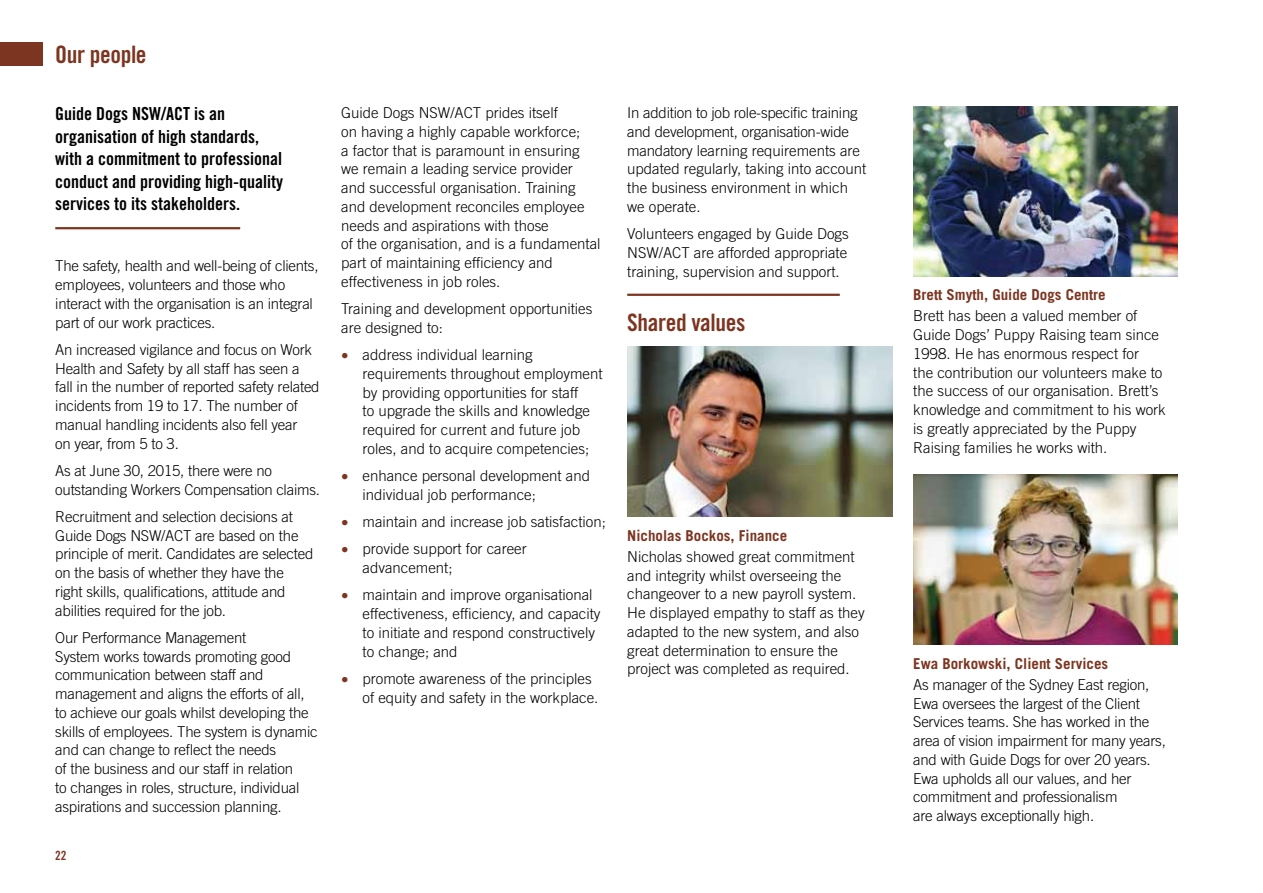
<style>
.page{position:relative;width:1263px;height:893px;background:#fff}
.page>*{position:absolute;margin:0;border:0;box-sizing:border-box;transform-origin:0 0}
.t1{font:24px "Trade Gothic Bold Cond Twenty";letter-spacing:-.015em;color:#7c3520}
.t2{font:18px/22.5px "Trade Gothic Bold Cond Twenty";color:#000}
.t3{font:300 15px/18.8px "Trade Gothic";color:#000}
.t4{font:700 15px "Trade Gothic";color:#7c3520}
.t5{font:12.75px "Trade Gothic Bold Cond Twenty";color:#7c3520}
.s1{color:#7c3520}
</style>
<div class="page">
<svg style="left:924px;top:644px;width:30px;height:1px"></svg>
<svg style="left:924px;top:276px;width:30px;height:1px"></svg>
<hr style="left:55px;top:227px;width:185px;height:2px;background:#7c3520">
<hr style="left:627px;top:294px;width:213px;height:2px;background:#7c3520">
<img style="left:627px;top:347px;width:265px;height:170px">
<img style="left:913px;top:106px;width:265px;height:170px">
<img style="left:913px;top:474px;width:265px;height:170px">
<div style="left:0;top:43px;width:43px;height:23px;background:#7c3520"></div>
<h1 class="t1" style="left:55px;top:40px;width:93px">Our people</h1>
<p class="t2" style="left:55px;top:102px;width:229px">Guide Dogs NSW/ACT is an organisation of high standards, with a commitment to professional conduct and providing high-quality services to its stakeholders.</p>
<p class="t3" style="left:55px;top:256px;width:265px">The safety, health and well-being of clients, employees, volunteers and those who interact with the organisation is an integral part of our work practices.</p>
<p class="t3" style="left:55px;top:340px;width:266px">An increased vigilance and focus on Work Health and Safety by all staff has seen a fall in the number of reported safety related incidents from 19 to 17. The number of manual handling incidents also fell year<br>on year, from 5 to 3.</p>
<p class="t3" style="left:55px;top:461px;width:266px">As at June 30, 2015, there were no outstanding Workers Compensation claims.</p>
<p class="t3" style="left:55px;top:507px;width:260px">Recruitment and selection decisions at Guide Dogs NSW/ACT are based on the principle of merit. Candidates are selected on the basis of whether they have the right skills, qualifications, attitude and abilities required for the job.</p>
<p class="t3" style="left:55px;top:628px;width:264px">Our Performance Management<br>System works towards promoting good communication between staff and management and aligns the efforts of all, to achieve our goals whilst developing the skills of employees. The system is dynamic and can change to reflect the needs<br>of the business and our staff in relation<br>to changes in roles, structure, individual aspirations and succession planning.</p>
<p class="t5" style="left:55px;top:848px;width:13px">22</p>
<p class="t3" style="left:341px;top:103px;width:261px">Guide Dogs NSW/ACT prides itself<br>on having a highly capable workforce;<br>a factor that is paramount in ensuring we remain a leading service provider and successful organisation. Training and development reconciles employee needs and aspirations with those<br>of the organisation, and is a fundamental part of maintaining efficiency and effectiveness in job roles.</p>
<p class="t3" style="left:341px;top:299px;width:253px">Training and development opportunities are designed to:</p>
<p class="t3" style="left:362px;top:345px;width:242px;text-indent:-21px"><span class="s1">•</span> address individual learning requirements throughout employment by providing opportunities for staff<br>to upgrade the skills and knowledge required for current and future job roles, and to acquire competencies;</p>
<p class="t3" style="left:362px;top:466px;width:229px;text-indent:-21px"><span class="s1">•</span> enhance personal development and individual job performance;</p>
<p class="t3" style="left:341px;top:512px;width:266px"><span class="s1">•</span> maintain and increase job satisfaction;</p>
<p class="t3" style="left:362px;top:539px;width:166px;text-indent:-21px"><span class="s1">•</span> provide support for career advancement;</p>
<p class="t3" style="left:362px;top:586px;width:240px;text-indent:-21px"><span class="s1">•</span> maintain and improve organisational effectiveness, efficiency, and capacity to initiate and respond constructively to change; and</p>
<p class="t3" style="left:362px;top:669px;width:237px;text-indent:-21px"><span class="s1">•</span> promote awareness of the principles of equity and safety in the workplace.</p>
<p class="t3" style="left:627px;top:103px;width:240px">In addition to job role-specific training and development, organisation-wide mandatory learning requirements are updated regularly, taking into account the business environment in which we operate.</p>
<p class="t3" style="left:627px;top:224px;width:223px;text-align:justify">Volunteers engaged by Guide Dogs NSW/ACT are afforded appropriate training, supervision and support.</p>
<h1 class="t1" style="left:627px;top:308px;width:120px">Shared values</h1>
<p class="t4" style="left:627px;top:526px;width:162px">Nicholas Bockos, Finance</p>
<p class="t3" style="left:627px;top:547px;width:239px">Nicholas showed great commitment and integrity whilst overseeing the changeover to a new payroll system.<br>He displayed empathy to staff as they adapted to the new system, and also great determination to ensure the project was completed as required.</p>
<p class="t4" style="left:913px;top:286px;width:194px">Brett Smyth, Guide Dogs Centre</p>
<p class="t3" style="left:913px;top:306px;width:254px">Brett has been a valued member of Guide Dogs’ Puppy Raising team since 1998. He has enormous respect for<br>the contribution our volunteers make to the success of our organisation. Brett’s knowledge and commitment to his work is greatly appreciated by the Puppy Raising families he works with.</p>
<p class="t4" style="left:913px;top:654px;width:197px">Ewa Borkowski, Client Services</p>
<p class="t3" style="left:913px;top:675px;width:254px">As manager of the Sydney East region, Ewa oversees the largest of the Client Services teams. She has worked in the area of vision impairment for many years, and with Guide Dogs for over 20 years.<br>Ewa upholds all our values, and her commitment and professionalism<br>are always exceptionally high.</p>
</div>
